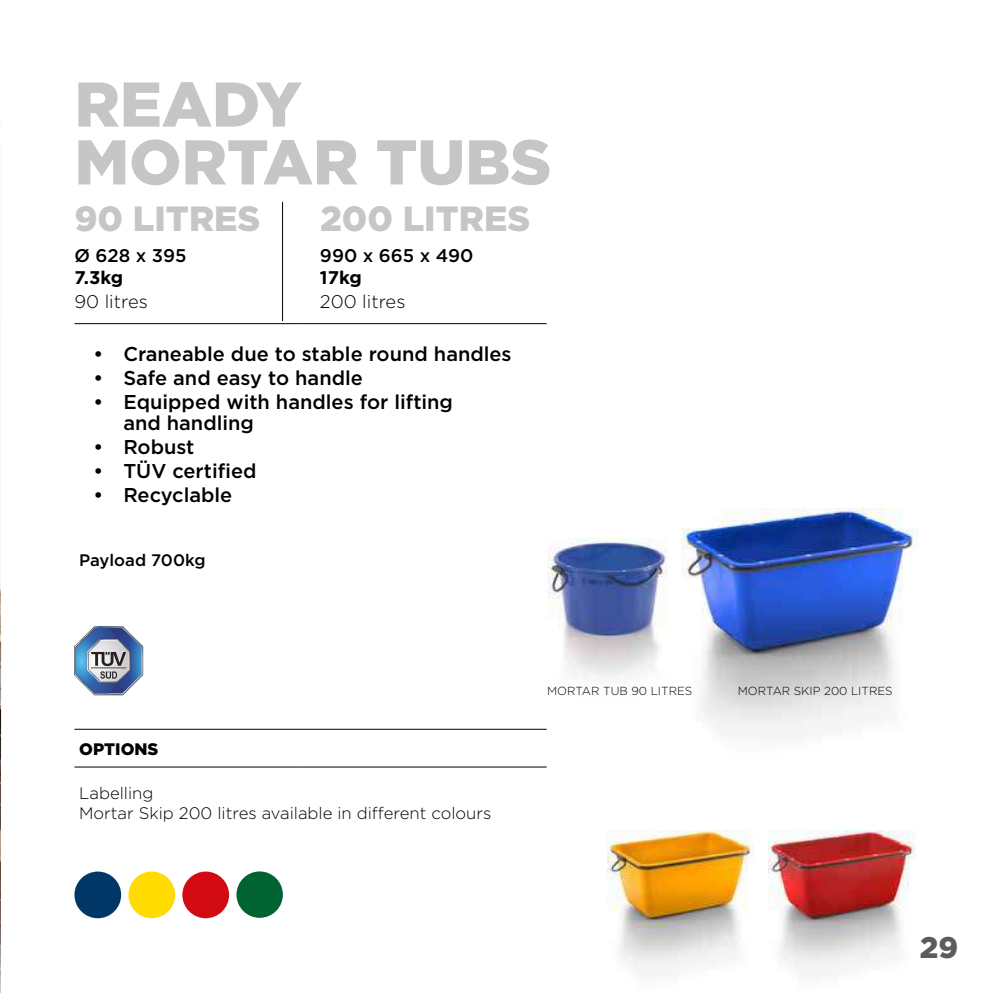
<style>
.page{position:relative;width:993px;height:993px;background:#fff}
.page>*{position:absolute;margin:0;border:0;box-sizing:border-box;transform-origin:0 0}
.t1{font:900 63px/57.8px "Gotham";color:#c6c6c6}
.t2{font:900 35px "Gotham";color:#c6c6c6}
.t3{font:900 29.75px "Gotham";color:#5c5c5b}
.t4{font:500 19.95px/21px "Gotham";color:#000}
.t5{font:500 18.38px "Gotham";color:#000}
.t6{font:300 18.38px "Gotham";color:#000}
.t7{font:700 18.38px "Gotham";color:#000}
.t8{font:300 16.62px/19.9px "Gotham";color:#000}
.t9{font:500 16.62px "Gotham";color:#000}
.t10{font:900 16.62px "Gotham";color:#000}
.t11{font:300 11.72px "Gotham";color:#000}
</style>
<div class="page">
<img style="left:768px;top:830px;width:146px;height:145px">
<hr style="left:74px;top:323px;width:227px;height:1px;background:#000">
<svg style="left:301px;top:323px;width:19px;height:1px"></svg>
<hr style="left:320px;top:323px;width:226px;height:1px;background:#000">
<hr style="left:74px;top:728px;width:227px;height:1px;background:#000">
<svg style="left:301px;top:728px;width:19px;height:1px"></svg>
<hr style="left:320px;top:728px;width:226px;height:1px;background:#000">
<hr style="left:74px;top:766px;width:227px;height:1px;background:#000">
<svg style="left:301px;top:766px;width:19px;height:1px"></svg>
<hr style="left:320px;top:766px;width:226px;height:1px;background:#000">
<img style="left:681px;top:508px;width:233px;height:224px">
<img style="left:607px;top:830px;width:146px;height:145px">
<div style="left:74px;top:871px;width:47px;height:46px;background:#003767;border-radius:50%"></div>
<div style="left:128px;top:871px;width:47px;height:46px;background:#ffdb00;border-radius:50%"></div>
<div style="left:182px;top:871px;width:47px;height:46px;background:#d20a11;border-radius:50%"></div>
<div style="left:236px;top:871px;width:47px;height:46px;background:#006331;border-radius:50%"></div>
<hr style="left:282px;top:202px;width:1px;height:119px;background:#000">
<img style="left:547px;top:538px;width:121px;height:141px">
<img style="left:0;top:516px;width:2px;height:476px">
<svg style="left:74px;top:626px;width:69px;height:69px"></svg>
<h1 class="t1" style="left:74px;top:74px;width:478px">READY<br>MORTAR TUBS</h1>
<h2 class="t2" style="left:74px;top:198px;width:187px">90 LITRES</h2>
<h2 class="t2" style="left:320px;top:198px;width:212px">200 LITRES</h2>
<p class="t5" style="left:74px;top:245px;width:113px">Ø 628 x 395</p>
<p class="t7" style="left:74px;top:267px;width:50px">7.3kg</p>
<p class="t5" style="left:320px;top:245px;width:155px">990 x 665 x 490</p>
<p class="t7" style="left:320px;top:267px;width:43px">17kg</p>
<p class="t6" style="left:74px;top:290px;width:75px">90 litres</p>
<p class="t6" style="left:320px;top:290px;width:87px">200 litres</p>
<p class="t4" style="left:93px;top:342px;width:419px">• Craneable due to stable round handles</p>
<p class="t4" style="left:93px;top:366px;width:271px">• Safe and easy to handle</p>
<p class="t4" style="left:123px;top:390px;width:331px;text-indent:-30px">• Equipped with handles for lifting and handling</p>
<p class="t4" style="left:93px;top:435px;width:103px">• Robust</p>
<p class="t4" style="left:93px;top:459px;width:164px">• TÜV certified</p>
<p class="t4" style="left:93px;top:483px;width:140px">• Recyclable</p>
<p class="t9" style="left:79px;top:550px;width:128px">Payload 700kg</p>
<p class="t10" style="left:79px;top:739px;width:81px">OPTIONS</p>
<p class="t8" style="left:79px;top:782px;width:413px">Labelling<br>Mortar Skip 200 litres available in different colours</p>
<p class="t11" style="left:547px;top:683px;width:147px">MORTAR TUB 90 LITRES</p>
<p class="t11" style="left:737px;top:683px;width:156px">MORTAR SKIP 200 LITRES</p>
<h3 class="t3" style="left:919px;top:930px;width:40px">29</h3>
</div>
